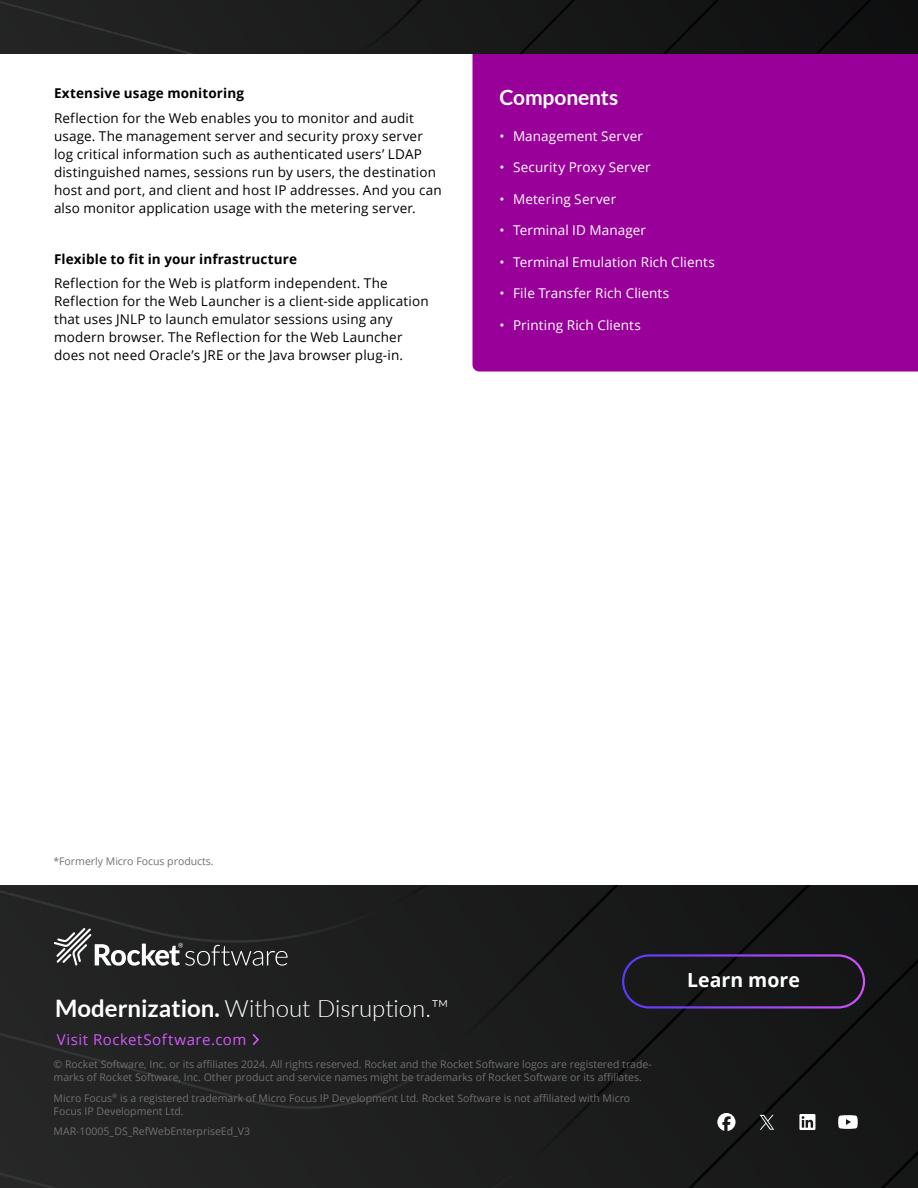
<style>
.page{position:relative;width:918px;height:1188px;background:#fff}
.page>*{position:absolute;margin:0;border:0;box-sizing:border-box;transform-origin:0 0}
.t1{font:300 24px "Lato";color:#fff}
.t2{font:700 21px "Lato";letter-spacing:-.005em;color:#fff}
.t3{font:700 19.5px "Open Sans";color:#fff}
.t4{font:15px "Open Sans";letter-spacing:.035em;color:#d257fc}
.t5{font:13.5px/18px "Open Sans";letter-spacing:.01em;color:#000}
.t6{font:13.5px "Open Sans";letter-spacing:.01em;color:#fff}
.t7{font:700 13.5px "Open Sans";letter-spacing:.01em;color:#000}
.t8{font:10.5px/13.5px "Open Sans";color:#726f6f}
.s1{font-weight:700}
</style>
<div class="page">
<img style="left:0;top:885px;width:918px;height:303px">
<svg style="left:54px;top:928px;width:234px;height:38px;background:#4a4a4a"></svg>
<svg style="left:717px;top:1113px;width:19px;height:18px"></svg>
<svg style="left:799px;top:1114px;width:16px;height:16px"></svg>
<svg style="left:760px;top:1115px;width:14px;height:15px"></svg>
<svg style="left:838px;top:1115px;width:20px;height:14px"></svg>
<div style="left:622px;top:954px;width:243px;height:55px;border:2px solid #fff;border-radius:26px"></div>
<img style="left:248px;top:1033px;width:14px;height:14px">
<div style="left:472px;top:54px;width:446px;height:318px;background:#909"></div>
<img style="left:0;top:0;width:918px;height:54px">
<p class="t7" style="left:54px;top:84px;width:191px">Extensive usage monitoring</p>
<p class="t5" style="left:54px;top:109px;width:389px">Reflection for the Web enables you to monitor and audit usage. The management server and security proxy server log critical information such as authenticated users’ LDAP distinguished names, sessions run by users, the destination host and port, and client and host IP addresses. And you can also monitor application usage with the metering server.</p>
<p class="t7" style="left:54px;top:249px;width:244px">Flexible to fit in your infrastructure</p>
<p class="t5" style="left:54px;top:274px;width:376px">Reflection for the Web is platform independent. The Reflection for the Web Launcher is a client-side application that uses JNLP to launch emulator sessions using any modern browser. The Reflection for the Web Launcher does not need Oracle’s JRE or the Java browser plug-in.</p>
<h2 class="t2" style="left:500px;top:85px;width:120px">Components</h2>
<p class="t6" style="left:500px;top:127px;width:145px">• Management Server</p>
<p class="t6" style="left:500px;top:158px;width:153px">• Security Proxy Server</p>
<p class="t6" style="left:500px;top:190px;width:118px">• Metering Server</p>
<p class="t6" style="left:500px;top:221px;width:148px">• Terminal ID Manager</p>
<p class="t6" style="left:500px;top:253px;width:217px">• Terminal Emulation Rich Clients</p>
<p class="t6" style="left:500px;top:284px;width:171px">• File Transfer Rich Clients</p>
<p class="t6" style="left:500px;top:316px;width:143px">• Printing Rich Clients</p>
<p class="t8" style="left:53px;top:854px;width:162px">*Formerly Micro Focus products.</p>
<h1 class="t1" style="left:55px;top:992px;width:395px"><span class="s1">Modernization.</span> Without Disruption.™</h1>
<p class="t4" style="left:57px;top:1029px;width:191px">Visit RocketSoftware.com</p>
<h3 class="t3" style="left:687px;top:967px;width:114px">Learn more</h3>
<p class="t8" style="left:54px;top:1057px;width:600px">© Rocket Software, Inc. or its affiliates 2024. All rights reserved. Rocket and the Rocket Software logos are registered trade&shy;marks of Rocket Software, Inc. Other product and service names might be trademarks of Rocket Software or its affiliates.</p>
<p class="t8" style="left:54px;top:1091px;width:578px">Micro Focus<sup>®</sup> is a registered trademark of Micro Focus IP Development Ltd. Rocket Software is not affiliated with Micro<br>Focus IP Development Ltd.</p>
<p class="t8" style="left:54px;top:1125px;width:198px">MAR-10005_DS_RefWebEnterpriseEd_V3</p>
</div>
